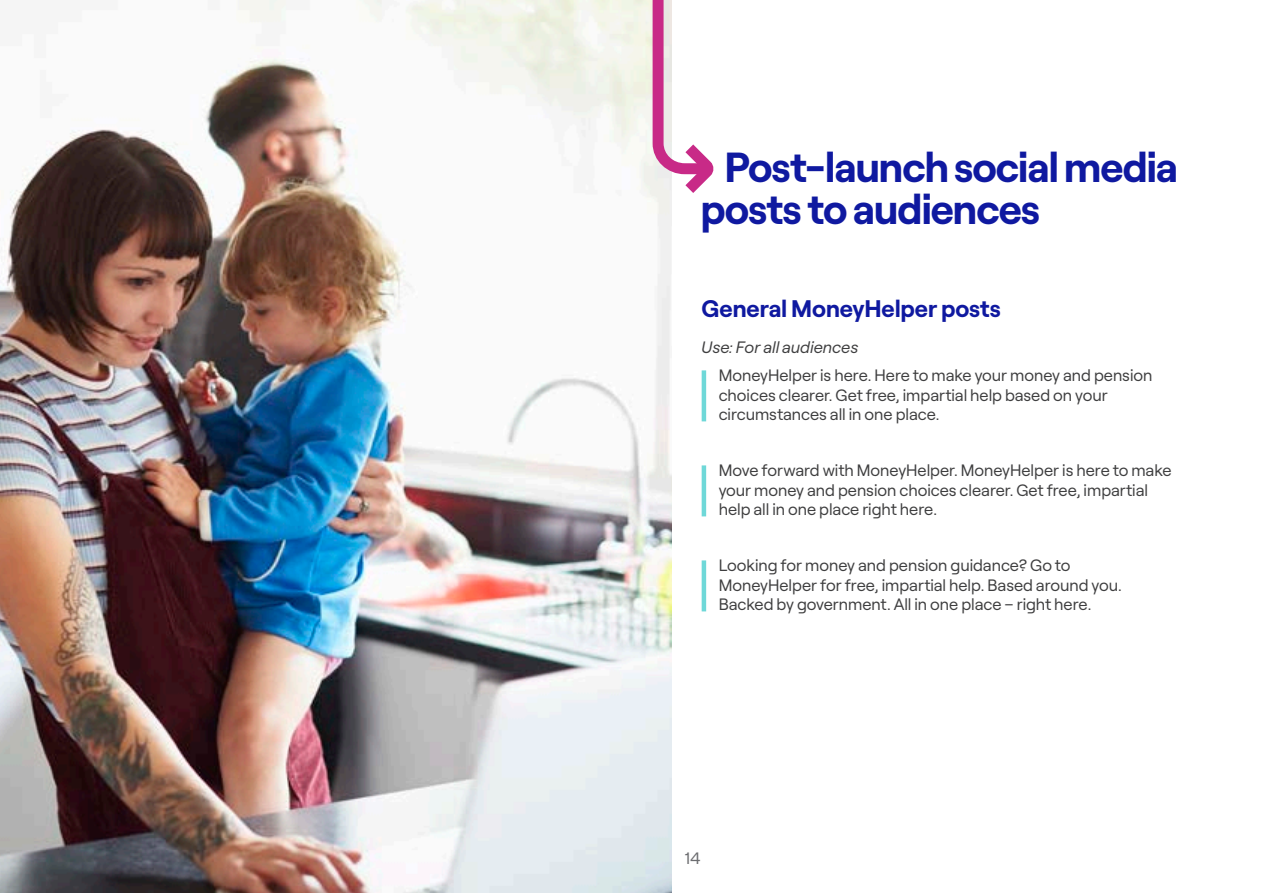
<style>
.page{position:relative;width:1263px;height:893px;background:#fff}
.page>*{position:absolute;margin:0;border:0;box-sizing:border-box;transform-origin:0 0}
.Header_28_28{font:700 42px/42px "Roobert";letter-spacing:-.025em;color:#0f19a0}
.Subheader1_16_18{font:700 24px "Roobert";letter-spacing:-.005em;color:#0f19a0}
.Message_11_13{font:16.5px/19.5px "Roobert";letter-spacing:-.005em;color:#3e3e3f}
.Body_instructions_1{font:italic 16.5px "Roobert";color:#3e3e3f}
.t1{font:16.5px "Roobert";color:#6c6d70}
</style>
<div class="page">
<hr style="left:702px;top:370px;width:4px;height:51px;background:#6fd8d8">
<hr style="left:702px;top:465px;width:4px;height:51px;background:#6fd8d8">
<hr style="left:702px;top:560px;width:4px;height:51px;background:#6fd8d8">
<img style="left:0;top:0;width:672px;height:893px">
<svg style="left:647px;top:0;width:67px;height:205px"></svg>
<p class="Header_28_28" style="left:701px;top:143px;width:479px;text-indent:24px">Post-launch social media posts to audiences</p>
<p class="Subheader1_16_18" style="left:702px;top:290px;width:300px">General MoneyHelper posts</p>
<p class="Body_instructions_1" style="left:702px;top:335px;width:158px">Use: For all audiences</p>
<p class="Message_11_13" style="left:719px;top:364px;width:435px">MoneyHelper is here. Here to make your money and pension choices clearer. Get free, impartial help based on your circumstances all in one place.</p>
<p class="Message_11_13" style="left:719px;top:459px;width:454px">Move forward with MoneyHelper. MoneyHelper is here to make your money and pension choices clearer. Get free, impartial help all in one place right here.</p>
<p class="Message_11_13" style="left:719px;top:554px;width:405px">Looking for money and pension guidance? Go to<br>MoneyHelper for free, impartial help. Based around you.<br>Backed by government. All in one place – right here.</p>
<p class="t1" style="left:685px;top:845px;width:17px">14</p>
</div>
